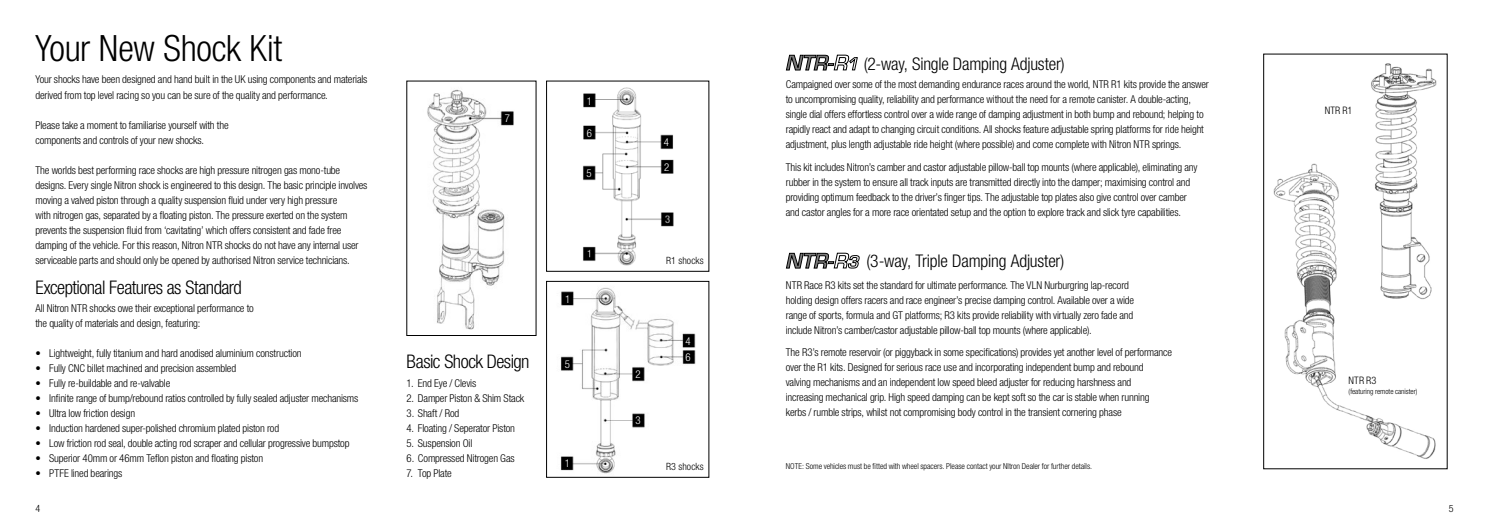
<style>
.page{position:relative;width:1489px;height:525px;background:#fff}
.page>*{position:absolute;margin:0;border:0;box-sizing:border-box;transform-origin:0 0}
.t1{font:300 condensed 36.25px "Helvetica Neue LT Std";letter-spacing:-.01em;color:#000}
.t2{font:300 condensed 18.75px "Helvetica Neue LT Std";letter-spacing:-.025em;color:#000}
.t3{font:300 condensed 17.5px "Helvetica Neue LT Std";letter-spacing:-.01em;color:#000}
.t4{font:300 condensed 10.75px/15px "Helvetica Neue LT Std";letter-spacing:-.015em;color:#000}
.t5{font:300 condensed 10.75px "Helvetica Neue LT Std";color:#fff}
.t6{font:300 condensed 10.25px "Helvetica Neue LT Std";letter-spacing:.015em;color:#000}
.t7{font:300 condensed 10px "Helvetica Neue LT Std";letter-spacing:.01em;color:#000}
.t8{font:300 condensed 8.12px "Helvetica Neue LT Std";letter-spacing:-.005em;color:#000}
.t9{font:300 condensed 7.5px "Helvetica Neue LT Std";letter-spacing:-.005em;color:#000}
</style>
<div class="page">
<img style="left:583px;top:87px;width:91px;height:179px">
<img style="left:427px;top:89px;width:87px;height:241px">
<img style="left:560px;top:287px;width:136px;height:187px">
<div style="left:546px;top:281px;width:163px;height:196px;border:1px solid #000"></div>
<img style="left:1273px;top:63px;width:164px;height:396px">
<div style="left:1263px;top:54px;width:184px;height:414px;border:1px solid #000"></div>
<div style="left:585px;top:95px;width:9px;height:11px;background:#000"></div>
<div style="left:585px;top:127px;width:9px;height:11px;background:#000"></div>
<div style="left:584px;top:167px;width:9px;height:11px;background:#000"></div>
<div style="left:662px;top:161px;width:9px;height:11px;background:#000"></div>
<div style="left:662px;top:137px;width:9px;height:10px;background:#000"></div>
<div style="left:503px;top:113px;width:9px;height:11px;background:#000"></div>
<div style="left:563px;top:293px;width:9px;height:11px;background:#000"></div>
<div style="left:563px;top:358px;width:9px;height:11px;background:#000"></div>
<div style="left:633px;top:369px;width:9px;height:10px;background:#000"></div>
<div style="left:633px;top:414px;width:9px;height:11px;background:#000"></div>
<div style="left:563px;top:457px;width:9px;height:11px;background:#000"></div>
<div style="left:683px;top:351px;width:9px;height:11px;background:#000"></div>
<div style="left:683px;top:335px;width:9px;height:11px;background:#000"></div>
<svg style="left:786px;top:253px;width:73px;height:15px"></svg>
<svg style="left:786px;top:55px;width:71px;height:15px"></svg>
<p class="t1" style="left:35px;top:28px;width:248px">Your New Shock Kit</p>
<p class="t4" style="left:35px;top:72px;width:333px">Your shocks have been designed and hand built in the UK using components and materials derived from top level racing so you can be sure of the quality and performance.</p>
<p class="t4" style="left:35px;top:117px;width:195px">Please take a moment to familiarise yourself with the components and controls of your new shocks.</p>
<p class="t4" style="left:35px;top:162px;width:333px">The worlds best performing race shocks are high pressure nitrogen gas mono-tube designs. Every single Nitron shock is engineered to this design. The basic principle involves moving a valved piston through a quality suspension fluid under very high pressure<br>with nitrogen gas, separated by a floating piston. The pressure exerted on the system prevents the suspension fluid from ‘cavitating’ which offers consistent and fade free damping of the vehicle. For this reason, Nitron NTR shocks do not have any internal user serviceable parts and should only be opened by authorised Nitron service technicians.</p>
<p class="t2" style="left:35px;top:276px;width:208px">Exceptional Features as Standard</p>
<p class="t4" style="left:35px;top:301px;width:220px">All Nitron NTR shocks owe their exceptional performance to the quality of materials and design, featuring:</p>
<p class="t4" style="left:35px;top:346px;width:268px">• Lightweight, fully titanium and hard anodised aluminium construction</p>
<p class="t4" style="left:35px;top:361px;width:202px">• Fully CNC billet machined and precision assembled</p>
<p class="t4" style="left:35px;top:376px;width:136px">• Fully re-buildable and re-valvable</p>
<p class="t4" style="left:35px;top:391px;width:324px">• Infinite range of bump/rebound ratios controlled by fully sealed adjuster mechanisms</p>
<p class="t4" style="left:35px;top:406px;width:101px">• Ultra low friction design</p>
<p class="t4" style="left:35px;top:421px;width:245px">• Induction hardened super-polished chromium plated piston rod</p>
<p class="t4" style="left:35px;top:436px;width:315px">• Low friction rod seal, double acting rod scraper and cellular progressive bumpstop</p>
<p class="t4" style="left:35px;top:451px;width:229px">• Superior 40mm or 46mm Teflon piston and floating piston</p>
<p class="t4" style="left:35px;top:466px;width:88px">• PTFE lined bearings</p>
<p class="t5" style="left:505px;top:112px;width:7px">7</p>
<p class="t5" style="left:587px;top:95px;width:7px">1</p>
<p class="t5" style="left:587px;top:127px;width:7px">6</p>
<p class="t5" style="left:586px;top:167px;width:7px">5</p>
<p class="t2" style="left:406px;top:350px;width:124px">Basic Shock Design</p>
<p class="t4" style="left:406px;top:375px;width:71px">1. End Eye / Clevis</p>
<p class="t4" style="left:406px;top:390px;width:119px">2. Damper Piston &amp; Shim Stack</p>
<p class="t4" style="left:406px;top:405px;width:54px">3. Shaft / Rod</p>
<p class="t4" style="left:406px;top:420px;width:110px">4. Floating / Seperator Piston</p>
<p class="t4" style="left:406px;top:435px;width:67px">5. Suspension Oil</p>
<p class="t4" style="left:406px;top:450px;width:110px">6. Compressed Nitrogen Gas</p>
<p class="t4" style="left:406px;top:465px;width:47px">7. Top Plate</p>
<p class="t5" style="left:565px;top:293px;width:7px">1</p>
<p class="t5" style="left:565px;top:357px;width:7px">5</p>
<p class="t5" style="left:565px;top:456px;width:7px">1</p>
<p class="t5" style="left:664px;top:136px;width:7px">4</p>
<p class="t5" style="left:664px;top:161px;width:7px">2</p>
<p class="t7" style="left:666px;top:254px;width:39px">R1 shocks</p>
<p class="t5" style="left:635px;top:368px;width:7px">2</p>
<p class="t5" style="left:635px;top:414px;width:7px">3</p>
<p class="t5" style="left:685px;top:334px;width:7px">4</p>
<p class="t5" style="left:685px;top:351px;width:7px">6</p>
<p class="t7" style="left:666px;top:460px;width:39px">R3 shocks</p>
<p class="t3" style="left:863px;top:54px;width:203px">(2-way, Single Damping Adjuster)</p>
<p class="t4" style="left:785px;top:77px;width:424px">Campaigned over some of the most demanding endurance races around the world, NTR R1 kits provide the answer to uncompromising quality, reliability and performance without the need for a remote canister. A double-acting, single dial offers effortless control over a wide range of damping adjustment in both bump and rebound; helping to rapidly react and adapt to changing circuit conditions. All shocks feature adjustable spring platforms for ride height adjustment, plus length adjustable ride height (where possible) and come complete with Nitron NTR springs.</p>
<p class="t4" style="left:785px;top:159px;width:413px">This kit includes Nitron’s camber and castor adjustable pillow-ball top mounts (where applicable), eliminating any rubber in the system to ensure all track inputs are transmitted directly into the damper; maximising control and providing optimum feedback to the driver’s finger tips. The adjustable top plates also give control over camber and castor angles for a more race orientated setup and the option to explore track and slick tyre capabilities.</p>
<p class="t3" style="left:866px;top:251px;width:199px">(3-way, Triple Damping Adjuster)</p>
<p class="t4" style="left:785px;top:277px;width:350px">NTR Race R3 kits set the standard for ultimate performance. The VLN Nurburgring lap-record holding design offers racers and race engineer’s precise damping control. Available over a wide range of sports, formula and GT platforms; R3 kits provide reliability with virtually zero fade and include Nitron’s camber/castor adjustable pillow-ball top mounts (where applicable).</p>
<p class="t4" style="left:785px;top:344px;width:388px">The R3’s remote reservoir (or piggyback in some specifications) provides yet another level of performance over the R1 kits. Designed for serious race use and incorporating independent bump and rebound<br>valving mechanisms and an independent low speed bleed adjuster for reducing harshness and<br>increasing mechanical grip. High speed damping can be kept soft so the car is stable when running kerbs / rumble strips, whilst not compromising body control in the transient cornering phase</p>
<p class="t8" style="left:785px;top:461px;width:308px">NOTE: Some vehicles must be fitted with wheel spacers. Please contact your Nltron Dealer for further details.</p>
<p class="t6" style="left:1324px;top:105px;width:29px">NTR R1</p>
<p class="t6" style="left:1348px;top:374px;width:29px">NTR R3</p>
<p class="t9" style="left:1348px;top:386px;width:70px">(featuring remote canister)</p>
<p class="t7" style="left:35px;top:503px;width:6px">4</p>
<p class="t7" style="left:1448px;top:503px;width:6px">5</p>
</div>
